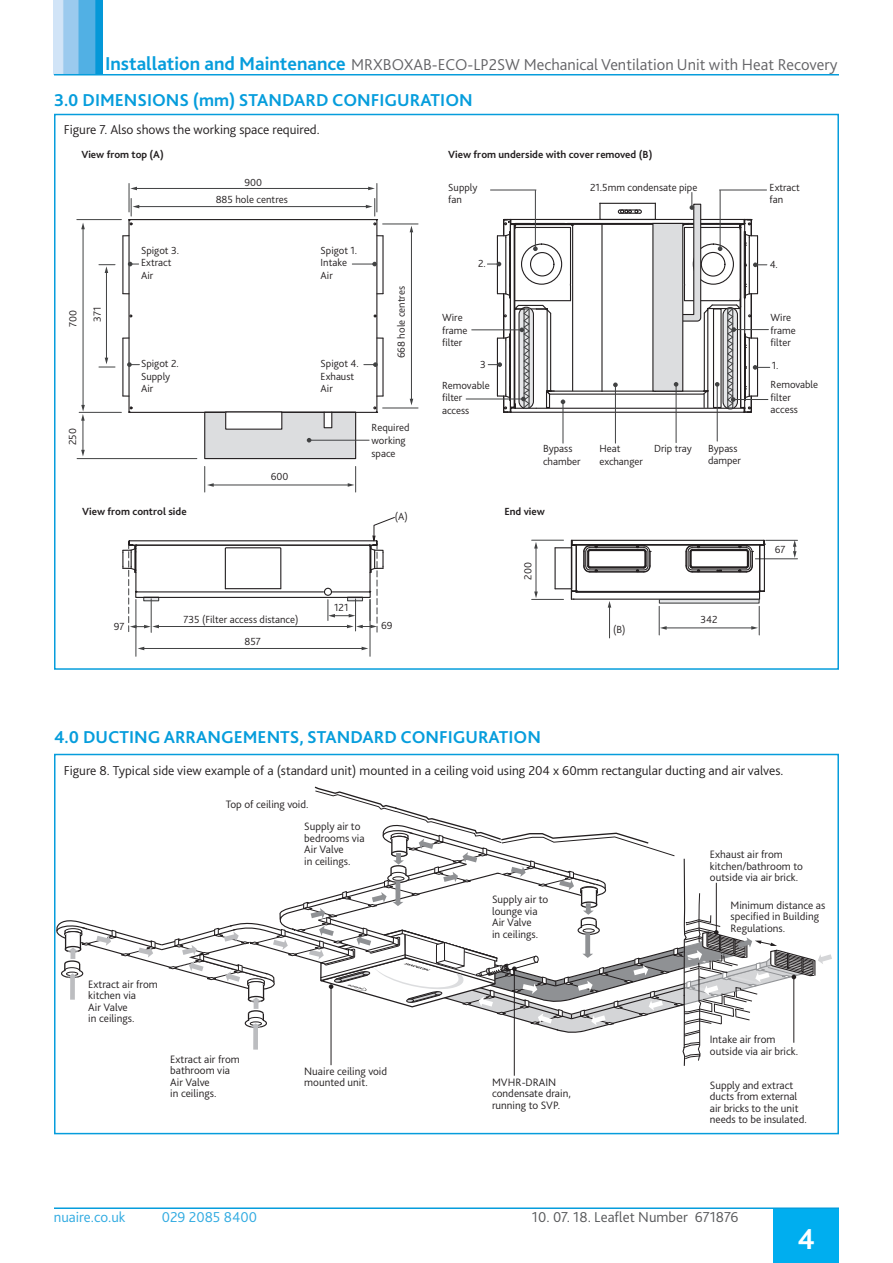
<style>
.page{position:relative;width:893px;height:1263px;background:#fff}
.page>*{position:absolute;margin:0;border:0;box-sizing:border-box;transform-origin:0 0}
.t1{font:700 30px "Bliss 2";color:#fff}
.t2{font:700 18px "Bliss 2";color:#069ddc}
.t3{font:300 16.5px "Bliss 2";color:#636366}
.t4{font:300 15px "Bliss 2";color:#57585a}
.t5{font:300 15px "Bliss 2";color:#30aae1}
.t6{font:300 13.5px "Bliss 2";color:#231f20}
.t7{font:300 11.25px/11.4px "Bliss 2";color:#231f20}
.t8{font:300 10.8px/12.3px "Bliss 2";color:#231f20}
.t9{font:700 10.8px "Bliss 2";color:#231f20}
.s1{font-weight:700;font-size:19.5px;color:#069ddc}
</style>
<div class="page">
<div style="left:773px;top:1209px;width:66px;height:54px;background:#00aeef"></div>
<img style="left:54px;top:0;width:49px;height:74px">
<hr style="left:54px;top:74px;width:785px;height:1px;background:#069ddc">
<hr style="left:54px;top:1207px;width:785px;height:2px;background:#069ddc">
<div style="left:54px;top:754px;width:785px;height:380px;border:2px solid #069ddc"></div>
<div style="left:205px;top:412px;width:151px;height:47px;background:#dcdddf"></div>
<div style="left:204px;top:412px;width:152px;height:47px;border:1px solid #231f20"></div>
<div style="left:324px;top:412px;width:8px;height:16px;background:#fff"></div>
<div style="left:324px;top:412px;width:8px;height:16px;border:1px solid #231f20"></div>
<hr style="left:370px;top:599px;width:1px;height:57px;background:#414243">
<hr style="left:136px;top:599px;width:1px;height:57px;background:#414243">
<hr style="left:77px;top:219px;width:44px;height:1px;background:#414243">
<hr style="left:79px;top:412px;width:42px;height:1px;background:#414243">
<hr style="left:77px;top:458px;width:120px;height:1px;background:#414243">
<hr style="left:383px;top:408px;width:35px;height:1px;background:#414243">
<hr style="left:383px;top:224px;width:35px;height:1px;background:#414243">
<hr style="left:766px;top:540px;width:31px;height:1px;background:#414243">
<hr style="left:755px;top:558px;width:42px;height:1px;background:#414243">
<div style="left:128px;top:412px;width:249px;height:1px;border:1px solid #231f20"></div>
<svg style="left:373px;top:406px;width:5px;height:7px"></svg>
<hr style="left:376px;top:220px;width:1px;height:192px;background:#231f20">
<svg style="left:128px;top:406px;width:5px;height:7px"></svg>
<hr style="left:128px;top:220px;width:2px;height:192px;background:#231f20">
<hr style="left:382px;top:338px;width:2px;height:58px;background:#231f20">
<hr style="left:382px;top:236px;width:2px;height:58px;background:#231f20">
<hr style="left:122px;top:236px;width:1px;height:58px;background:#231f20">
<svg style="left:123px;top:395px;width:6px;height:2px"></svg>
<svg style="left:123px;top:337px;width:6px;height:2px"></svg>
<hr style="left:122px;top:338px;width:1px;height:58px;background:#231f20">
<div style="left:226px;top:412px;width:56px;height:17px;background:#fff"></div>
<div style="left:225px;top:411px;width:57px;height:19px;border:1px solid #231f20"></div>
<hr style="left:490px;top:190px;width:46px;height:1px;background:#414243">
<hr style="left:535px;top:190px;width:1px;height:59px;background:#414243">
<hr style="left:719px;top:190px;width:47px;height:1px;background:#414243">
<hr style="left:720px;top:190px;width:1px;height:59px;background:#414243">
<hr style="left:472px;top:330px;width:50px;height:1px;background:#414243">
<svg style="left:364px;top:362px;width:14px;height:5px"></svg>
<svg style="left:352px;top:262px;width:25px;height:4px"></svg>
<svg style="left:127px;top:362px;width:12px;height:5px"></svg>
<svg style="left:128px;top:262px;width:11px;height:4px"></svg>
<hr style="left:143px;top:648px;width:220px;height:1px;background:#414243">
<svg style="left:362px;top:647px;width:6px;height:3px"></svg>
<svg style="left:138px;top:647px;width:6px;height:3px"></svg>
<hr style="left:212px;top:485px;width:137px;height:1px;background:#414243">
<svg style="left:348px;top:466px;width:8px;height:26px"></svg>
<svg style="left:204px;top:466px;width:10px;height:26px"></svg>
<svg style="left:122px;top:517px;width:273px;height:115px"></svg>
<hr style="left:83px;top:419px;width:1px;height:32px;background:#414243">
<svg style="left:81px;top:450px;width:4px;height:6px"></svg>
<hr style="left:83px;top:228px;width:1px;height:178px;background:#414243">
<svg style="left:81px;top:223px;width:4px;height:6px"></svg>
<svg style="left:81px;top:405px;width:4px;height:16px"></svg>
<hr style="left:106px;top:272px;width:1px;height:87px;background:#414243">
<svg style="left:99px;top:264px;width:16px;height:9px"></svg>
<svg style="left:99px;top:358px;width:16px;height:10px"></svg>
<hr style="left:411px;top:231px;width:1px;height:169px;background:#414243">
<svg style="left:410px;top:226px;width:3px;height:6px"></svg>
<svg style="left:410px;top:399px;width:3px;height:6px"></svg>
<svg style="left:793px;top:540px;width:3px;height:18px"></svg>
<svg style="left:128px;top:183px;width:250px;height:43px"></svg>
<hr style="left:466px;top:399px;width:56px;height:1px;background:#414243">
<hr style="left:309px;top:440px;width:60px;height:1px;background:#414243">
<svg style="left:307px;top:438px;width:4px;height:4px"></svg>
<svg style="left:487px;top:192px;width:283px;height:447px"></svg>
<hr style="left:514px;top:969px;width:1px;height:107px;background:#231f20">
<svg style="left:56px;top:786px;width:776px;height:281px"></svg>
<h3 class="t3" style="left:105px;top:54px;width:734px"><span class="s1">Installation and Maintenance</span> MRXBOXAB-ECO-LP2SW Mechanical Ventilation Unit with Heat Recovery</h3>
<p class="t2" style="left:54px;top:88px;width:420px">3.0 DIMENSIONS (mm) STANDARD CONFIGURATION</p>
<p class="t6" style="left:64px;top:121px;width:257px">Figure 7. Also shows the working space required.</p>
<p class="t9" style="left:81px;top:148px;width:84px">View from top (A)</p>
<p class="t8" style="left:67px;top:327px;width:18px;rotate:-90deg">700</p>
<p class="t8" style="left:91px;top:322px;width:16px;rotate:-90deg">371</p>
<p class="t8" style="left:66px;top:445px;width:18px;rotate:-90deg">250</p>
<p class="t8" style="left:141px;top:244px;width:39px">Spigot 3.<br>Extract<br>Air</p>
<p class="t8" style="left:141px;top:357px;width:39px">Spigot 2.</p>
<p class="t8" style="left:141px;top:370px;width:31px">Supply</p>
<p class="t8" style="left:141px;top:382px;width:14px">Air</p>
<p class="t9" style="left:82px;top:505px;width:106px">View from control side</p>
<p class="t8" style="left:245px;top:176px;width:19px">900</p>
<p class="t8" style="left:216px;top:193px;width:74px">885 hole centres</p>
<p class="t8" style="left:271px;top:470px;width:19px">600</p>
<p class="t8" style="left:321px;top:244px;width:38px">Spigot 1.</p>
<p class="t8" style="left:321px;top:268px;width:14px">Air</p>
<p class="t8" style="left:321px;top:256px;width:28px">Intake</p>
<p class="t8" style="left:321px;top:357px;width:40px">Spigot 4.</p>
<p class="t8" style="left:321px;top:382px;width:14px">Air</p>
<p class="t8" style="left:321px;top:370px;width:35px">Exhaust</p>
<p class="t8" style="left:395px;top:358px;width:74px;rotate:-90deg">668 hole centres</p>
<p class="t8" style="left:372px;top:420px;width:40px;line-height:12.9px">Required working space</p>
<p class="t8" style="left:395px;top:509px;width:15px">(A)</p>
<p class="t8" style="left:334px;top:601px;width:16px">121</p>
<p class="t8" style="left:184px;top:613px;width:117px">735 (Filter access distance)</p>
<p class="t8" style="left:114px;top:620px;width:12px">97</p>
<p class="t8" style="left:381px;top:619px;width:13px">69</p>
<p class="t8" style="left:245px;top:635px;width:18px">857</p>
<p class="t9" style="left:448px;top:148px;width:206px">View from underside with cover removed (B)</p>
<p class="t8" style="left:590px;top:180px;width:109px">21.5mm condensate pipe</p>
<p class="t8" style="left:448px;top:181px;width:31px">Supply fan</p>
<p class="t8" style="left:770px;top:181px;width:32px">Extract fan</p>
<p class="t8" style="left:478px;top:257px;width:9px">2.</p>
<p class="t8" style="left:770px;top:258px;width:10px">4.</p>
<p class="t8" style="left:442px;top:311px;width:27px">Wire frame filter</p>
<p class="t8" style="left:771px;top:311px;width:27px">Wire frame filter</p>
<p class="t8" style="left:480px;top:358px;width:7px">3</p>
<p class="t8" style="left:772px;top:359px;width:8px">1.</p>
<p class="t8" style="left:442px;top:379px;width:49px">Removable</p>
<p class="t8" style="left:442px;top:404px;width:29px">access</p>
<p class="t8" style="left:442px;top:391px;width:22px">filter</p>
<p class="t8" style="left:771px;top:378px;width:49px">Removable</p>
<p class="t8" style="left:771px;top:403px;width:29px">access</p>
<p class="t8" style="left:771px;top:390px;width:22px">filter</p>
<p class="t8" style="left:543px;top:442px;width:39px">Bypass chamber</p>
<p class="t8" style="left:599px;top:442px;width:45px">Heat exchanger</p>
<p class="t8" style="left:654px;top:442px;width:39px">Drip tray</p>
<p class="t8" style="left:708px;top:442px;width:31px">Bypass</p>
<p class="t8" style="left:708px;top:454px;width:34px">damper</p>
<p class="t9" style="left:504px;top:505px;width:42px">End view</p>
<p class="t8" style="left:775px;top:543px;width:12px">67</p>
<p class="t8" style="left:521px;top:579px;width:19px;rotate:-90deg">200</p>
<p class="t8" style="left:700px;top:613px;width:19px">342</p>
<p class="t8" style="left:613px;top:623px;width:14px">(B)</p>
<p class="t2" style="left:54px;top:726px;width:489px">4.0 DUCTING ARRANGEMENTS, STANDARD CONFIGURATION</p>
<p class="t6" style="left:64px;top:762px;width:721px">Figure 8. Typical side view example of a (standard unit) mounted in a ceiling void using 204 x 60mm rectangular ducting and air valves.</p>
<p class="t7" style="left:226px;top:798px;width:84px">Top of ceiling void.</p>
<p class="t7" style="left:304px;top:820px;width:62px">Supply air to bedrooms via</p>
<p class="t7" style="left:304px;top:855px;width:48px">in ceilings.</p>
<p class="t7" style="left:304px;top:843px;width:41px">Air Valve</p>
<p class="t7" style="left:88px;top:978px;width:71px">Extract air from kitchen via</p>
<p class="t7" style="left:88px;top:1012px;width:48px">in ceilings.</p>
<p class="t7" style="left:88px;top:1001px;width:41px">Air Valve</p>
<p class="t7" style="left:170px;top:1053px;width:71px">Extract air from bathroom via</p>
<p class="t7" style="left:170px;top:1087px;width:48px">in ceilings.</p>
<p class="t7" style="left:170px;top:1076px;width:41px">Air Valve</p>
<p class="t7" style="left:304px;top:1065px;width:84px">Nuaire ceiling void</p>
<p class="t7" style="left:304px;top:1076px;width:65px">mounted unit.</p>
<p class="t7" style="left:492px;top:894px;width:58px">Supply air to lounge via</p>
<p class="t7" style="left:492px;top:928px;width:48px">in ceilings.</p>
<p class="t7" style="left:492px;top:916px;width:41px">Air Valve</p>
<p class="t7" style="left:492px;top:1076px;width:66px">MVHR-DRAIN</p>
<p class="t7" style="left:492px;top:1087px;width:80px">condensate drain, running to SVP.</p>
<p class="t7" style="left:710px;top:849px;width:95px">Exhaust air from kitchen/bathroom to outside via air brick.</p>
<p class="t7" style="left:730px;top:899px;width:96px">Minimum distance as specified in Building<br>Regulations.</p>
<p class="t7" style="left:710px;top:1033px;width:90px">Intake air from outside via air brick.</p>
<p class="t7" style="left:710px;top:1079px;width:98px">Supply and extract ducts from external air bricks to the unit needs to be insulated.</p>
<h3 class="t5" style="left:54px;top:1208px;width:73px">nuaire.co.uk</h3>
<h3 class="t5" style="left:162px;top:1208px;width:97px">029 2085 8400</h3>
<h3 class="t4" style="left:532px;top:1208px;width:208px">10. 07. 18. Leaflet Number 671876</h3>
<h1 class="t1" style="left:797px;top:1221px;width:19px">4</h1>
</div>
